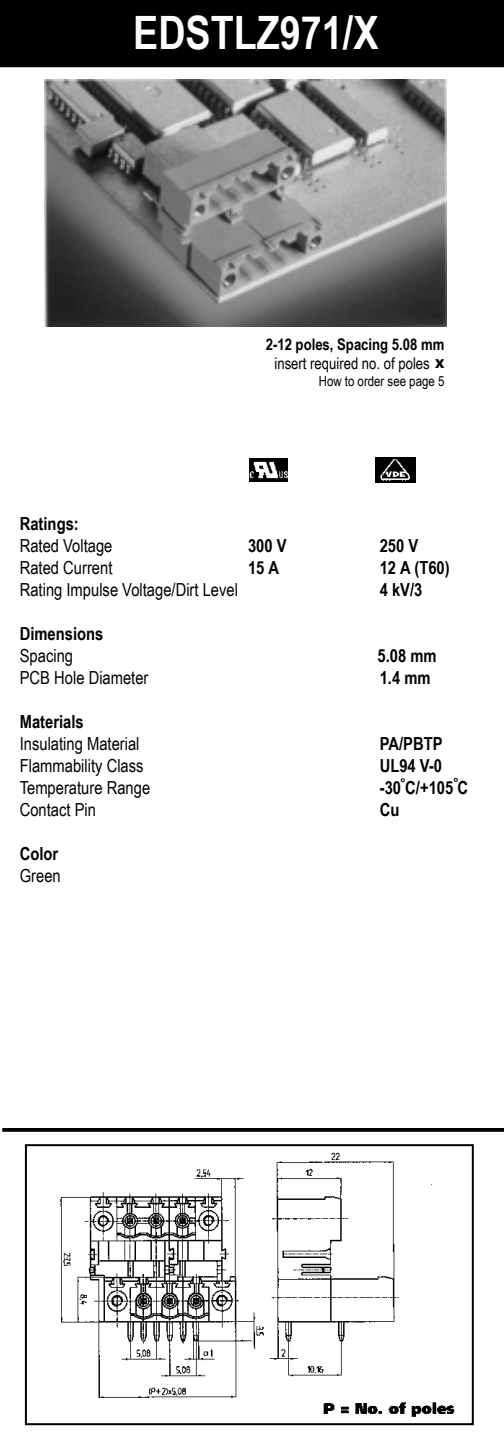
<style>
.page{position:relative;width:504px;height:1440px;background:#fff}
.page>*{position:absolute;margin:0;border:0;box-sizing:border-box;transform-origin:0 0}
.t1{font:700 46px "Arial Narrow";color:#fff}
.t2{font:18px "Arial Narrow";color:#000}
.t3{font:700 18px "Arial Narrow";color:#000}
.t4{font:700 18px "Myriad";color:#000}
.t5{font:16px "Arial Narrow";color:#000}
.t6{font:700 16px "Arial Narrow";color:#000}
.t7{font:14px "Arial Narrow";color:#000}
</style>
<div class="page">
<div style="left:25px;top:1144px;width:449px;height:281px;border:2px solid #000"></div>
<div style="left:0;top:0;width:504px;height:68px;background:#000"></div>
<svg style="left:454px;top:778px;width:4px;height:4px"></svg>
<img style="left:249px;top:458px;width:38px;height:24px">
<img style="left:376px;top:458px;width:39px;height:24px">
<img style="left:44px;top:80px;width:402px;height:247px">
<img style="left:60px;top:1152px;width:395px;height:265px">
<svg style="left:2px;top:1128px;width:502px;height:4px"></svg>
<h1 class="t1" style="left:133px;top:-2px;width:247px">EDSTLZ971/X</h1>
<p class="t6" style="left:266px;top:332px;width:180px">2-12 poles, Spacing 5.08 mm</p>
<p class="t5" style="left:274px;top:352px;width:157px">insert required no. of poles</p>
<p class="t7" style="left:319px;top:371px;width:127px">How to order see page 5</p>
<p class="t4" style="left:435px;top:353px;width:11px">x</p>
<p class="t3" style="left:20px;top:510px;width:61px">Ratings:</p>
<p class="t2" style="left:20px;top:533px;width:94px">Rated Voltage</p>
<p class="t3" style="left:248px;top:532px;width:40px">300 V</p>
<p class="t3" style="left:380px;top:532px;width:40px">250 V</p>
<p class="t2" style="left:20px;top:555px;width:94px">Rated Current</p>
<p class="t3" style="left:248px;top:554px;width:33px">15 A</p>
<p class="t3" style="left:380px;top:554px;width:72px">12 A (T60)</p>
<p class="t2" style="left:20px;top:577px;width:220px">Rating Impulse Voltage/Dirt Level</p>
<p class="t3" style="left:380px;top:576px;width:44px">4 kV/3</p>
<p class="t3" style="left:20px;top:620px;width:85px">Dimensions</p>
<p class="t2" style="left:20px;top:643px;width:55px">Spacing</p>
<p class="t3" style="left:378px;top:642px;width:61px">5.08 mm</p>
<p class="t2" style="left:20px;top:665px;width:130px">PCB Hole Diameter</p>
<p class="t3" style="left:380px;top:664px;width:52px">1.4 mm</p>
<p class="t3" style="left:20px;top:708px;width:65px">Materials</p>
<p class="t2" style="left:20px;top:731px;width:121px">Insulating Material</p>
<p class="t3" style="left:380px;top:730px;width:64px">PA/PBTP</p>
<p class="t2" style="left:20px;top:753px;width:125px">Flammability Class</p>
<p class="t3" style="left:380px;top:752px;width:64px">UL94 V-0</p>
<p class="t2" style="left:20px;top:775px;width:132px">Temperature Range</p>
<p class="t3" style="left:380px;top:774px;width:90px">-30 C/+105 C</p>
<p class="t2" style="left:20px;top:797px;width:78px">Contact Pin</p>
<p class="t3" style="left:380px;top:796px;width:21px">Cu</p>
<p class="t3" style="left:20px;top:840px;width:40px">Color</p>
<p class="t2" style="left:20px;top:863px;width:43px">Green</p>
</div>
